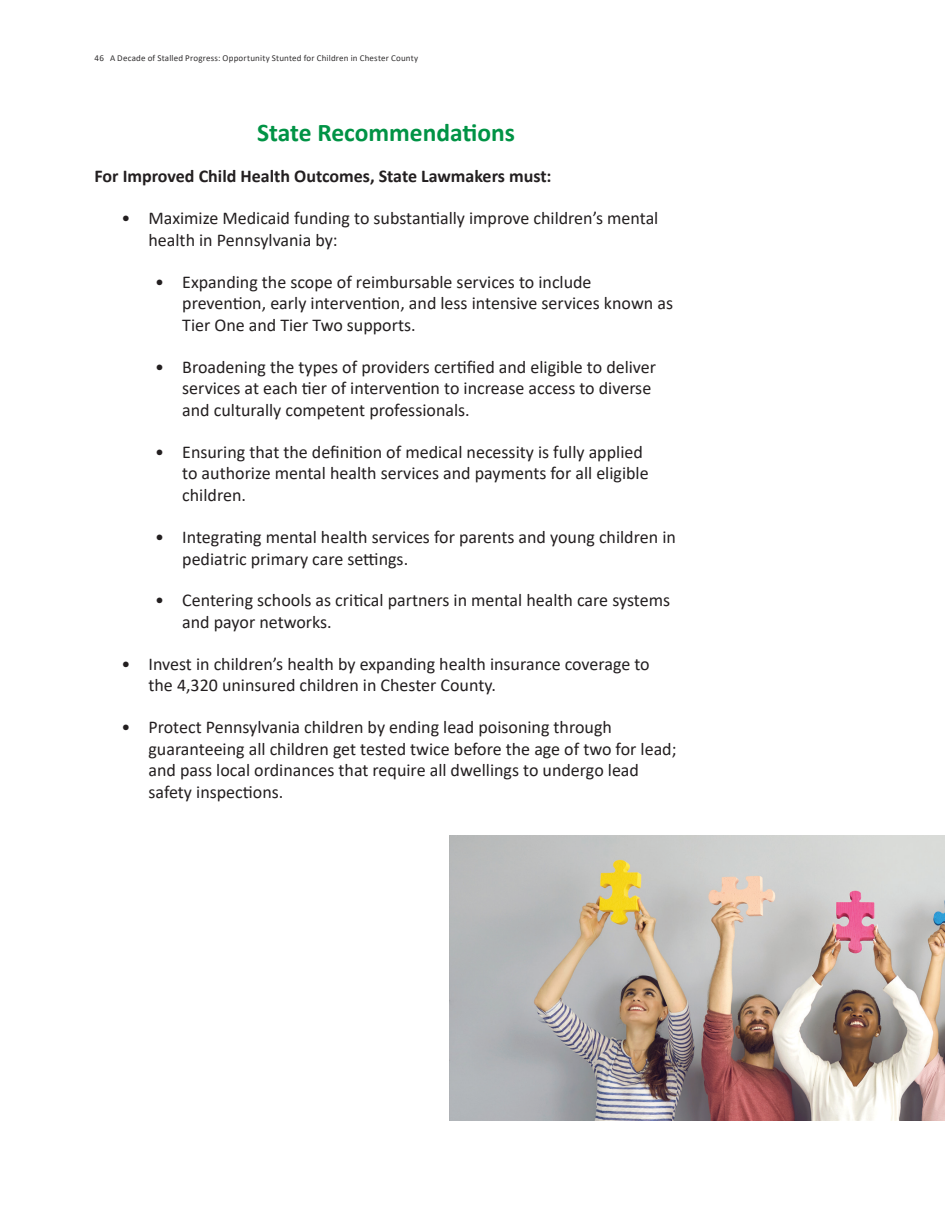
<style>
.page{position:relative;width:945px;height:1215px;background:#fff}
.page>*{position:absolute;margin:0;border:0;box-sizing:border-box;transform-origin:0 0}
.t1{font:700 25.5px "Calibri";color:#009345}
.t2{font:18px/21.6px "Calibri";color:#231f20}
.t3{font:700 18px "Calibri";color:#231f20}
.t4{font:9px "Calibri";letter-spacing:.02em;color:#323031}
</style>
<div class="page">
<img style="left:449px;top:835px;width:496px;height:285px">
<p class="t4" style="left:94px;top:52px;width:325px">46 A Decade of Stalled Progress: Opportunity Stunted for Children in Chester County</p>
<p class="t1" style="left:257px;top:114px;width:259px">State Recommendations</p>
<p class="t3" style="left:94px;top:164px;width:459px">For Improved Child Health Outcomes, State Lawmakers must:</p>
<p class="t2" style="left:148px;top:207px;width:511px;text-indent:-27px">• Maximize Medicaid funding to substantially improve children’s mental health in Pennsylvania by:</p>
<p class="t2" style="left:182px;top:271px;width:492px;text-indent:-27px">• Expanding the scope of reimbursable services to include prevention, early intervention, and less intensive services known as<br>Tier One and Tier Two supports.</p>
<p class="t2" style="left:182px;top:356px;width:475px;text-indent:-27px">• Broadening the types of providers certified and eligible to deliver services at each tier of intervention to increase access to diverse and culturally competent professionals.</p>
<p class="t2" style="left:182px;top:441px;width:468px;text-indent:-27px">• Ensuring that the definition of medical necessity is fully applied to authorize mental health services and payments for all eligible children.</p>
<p class="t2" style="left:182px;top:526px;width:495px;text-indent:-27px">• Integrating mental health services for parents and young children in pediatric primary care settings.</p>
<p class="t2" style="left:182px;top:589px;width:489px;text-indent:-27px">• Centering schools as critical partners in mental health care systems and payor networks.</p>
<p class="t2" style="left:148px;top:653px;width:503px;text-indent:-27px">• Invest in children’s health by expanding health insurance coverage to the 4,320 uninsured children in Chester County.</p>
<p class="t2" style="left:148px;top:716px;width:530px;text-indent:-27px">• Protect Pennsylvania children by ending lead poisoning through guaranteeing all children get tested twice before the age of two for lead; and pass local ordinances that require all dwellings to undergo lead safety inspections.</p>
</div>
